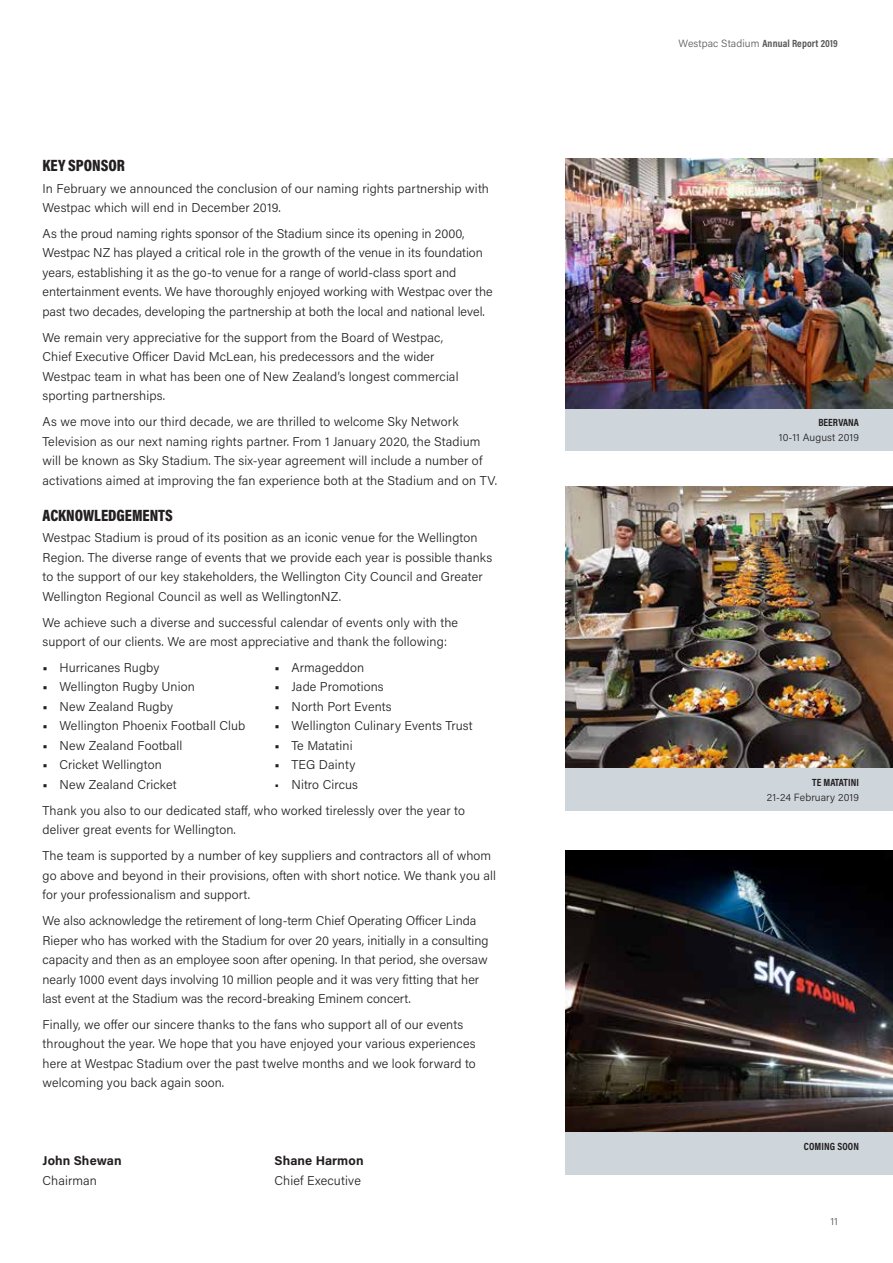
<style>
.page{position:relative;width:893px;height:1263px;background:#fff}
.page>*{position:absolute;margin:0;border:0;box-sizing:border-box;transform-origin:0 0}
.t1{font:900 16.5px "Acumin Pro Cond";color:#231f20}
.t2{font:300 12.75px/19.5px "Acumin Pro";letter-spacing:.01em;color:#231f20}
.t3{font:700 12.75px "Acumin Pro";letter-spacing:.01em;color:#231f20}
.t4{font:300 10.5px "Acumin Pro";letter-spacing:.01em;color:#231f20}
.t5{font:700 10.5px "Acumin Pro Cond";letter-spacing:.01em;color:#58595b}
.t6{font:700 10.5px "Acumin Pro Cond";letter-spacing:.01em;color:#231f20}
.t7{font:300 10.5px "Acumin Pro";color:#58595b}
.s1{font-weight:700}
.s2{font-weight:400}
.s3{font-family:"Acumin Pro";font-weight:300}
</style>
<div class="page">
<img style="left:566px;top:850px;width:327px;height:282px">
<div style="left:566px;top:1132px;width:327px;height:43px;background:#ced6dc"></div>
<img style="left:566px;top:486px;width:327px;height:283px">
<div style="left:566px;top:769px;width:327px;height:42px;background:#ced6dc"></div>
<div style="left:566px;top:409px;width:327px;height:42px;background:#ced6dc"></div>
<img style="left:566px;top:159px;width:327px;height:250px">
<p class="t1" style="left:43px;top:154px;width:84px">KEY SPONSOR</p>
<p class="t2" style="left:43px;top:178px;width:448px">In February we announced the conclusion of our naming rights partnership with<br>Westpac which will end in December 2019.</p>
<p class="t2" style="left:43px;top:223px;width:452px">As the proud naming rights sponsor of the Stadium since its opening in 2000, Westpac NZ has played a critical role in the growth of the venue in its foundation years, establishing it as the go-to venue for a range of world-class sport and entertainment events. We have thoroughly enjoyed working with Westpac over the past two decades, developing the partnership at both the local and national level.</p>
<p class="t2" style="left:43px;top:327px;width:417px">We remain very appreciative for the support from the Board of Westpac, Chief Executive Officer David McLean, his predecessors and the wider Westpac team in what has been one of New Zealand’s longest commercial sporting partnerships.</p>
<p class="t2" style="left:43px;top:411px;width:456px">As we move into our third decade, we are thrilled to welcome Sky Network Television as our next naming rights partner. From 1 January 2020, the Stadium will be known as Sky Stadium. The six-year agreement will include a number of activations aimed at improving the fan experience both at the Stadium and on TV.</p>
<p class="t1" style="left:43px;top:504px;width:132px">ACKNOWLEDGEMENTS</p>
<p class="t2" style="left:43px;top:527px;width:451px">Westpac Stadium is proud of its position as an iconic venue for the Wellington Region. The diverse range of events that we provide each year is possible thanks to the support of our key stakeholders, the Wellington City Council and Greater Wellington Regional Council as well as WellingtonNZ.</p>
<p class="t2" style="left:43px;top:612px;width:417px">We achieve such a diverse and successful calendar of events only with the support of our clients. We are most appreciative and thank the following:</p>
<p class="t2" style="left:43px;top:657px;width:118px"><span class="s1">•</span> Hurricanes Rugby</p>
<p class="t2" style="left:43px;top:677px;width:154px"><span class="s1">•</span> Wellington Rugby Union</p>
<p class="t2" style="left:43px;top:696px;width:132px"><span class="s1">•</span> New Zealand Rugby</p>
<p class="t2" style="left:43px;top:716px;width:204px"><span class="s1">•</span> Wellington Phoenix Football Club</p>
<p class="t2" style="left:43px;top:735px;width:141px"><span class="s1">•</span> New Zealand Football</p>
<p class="t2" style="left:43px;top:755px;width:121px"><span class="s1">•</span> Cricket Wellington</p>
<p class="t2" style="left:43px;top:774px;width:136px"><span class="s1">•</span> New Zealand Cricket</p>
<p class="t2" style="left:275px;top:657px;width:91px"><span class="s1">•</span> Armageddon</p>
<p class="t2" style="left:275px;top:677px;width:111px"><span class="s1">•</span> Jade Promotions</p>
<p class="t2" style="left:275px;top:696px;width:119px"><span class="s1">•</span> North Port Events</p>
<p class="t2" style="left:275px;top:716px;width:200px"><span class="s1">•</span> Wellington Culinary Events Trust</p>
<p class="t2" style="left:275px;top:735px;width:80px"><span class="s1">•</span> Te Matatini</p>
<p class="t2" style="left:275px;top:755px;width:82px"><span class="s1">•</span> TEG Dainty</p>
<p class="t2" style="left:43px;top:771px;width:424px;line-height:26px;text-indent:232px"><span class="s2">•</span> Nitro Circus<br>Thank you also to our dedicated staff, who worked tirelessly over the year to</p>
<p class="t2" style="left:43px;top:816px;width:450px;line-height:26px">deliver great events for Wellington.<br>The team is supported by a number of key suppliers and contractors all of whom</p>
<p class="t2" style="left:43px;top:865px;width:455px">go above and beyond in their provisions, often with short notice. We thank you all for your professionalism and support.</p>
<p class="t2" style="left:43px;top:910px;width:448px">We also acknowledge the retirement of long-term Chief Operating Officer Linda Rieper who has worked with the Stadium for over 20 years, initially in a consulting capacity and then as an employee soon after opening. In that period, she oversaw nearly 1000 event days involving 10 million people and it was very fitting that her last event at the Stadium was the record-breaking Eminem concert.</p>
<p class="t2" style="left:43px;top:1014px;width:435px">Finally, we offer our sincere thanks to the fans who support all of our events throughout the year. We hope that you have enjoyed your various experiences here at Westpac Stadium over the past twelve months and we look forward to welcoming you back again soon.</p>
<p class="t3" style="left:43px;top:1152px;width:81px">John Shewan</p>
<p class="t2" style="left:43px;top:1170px;width:56px">Chairman</p>
<p class="t3" style="left:275px;top:1152px;width:91px">Shane Harmon</p>
<p class="t2" style="left:275px;top:1170px;width:88px">Chief Executive</p>
<p class="t5" style="left:679px;top:36px;width:161px"><span class="s3">Westpac Stadium</span> Annual Report 2019</p>
<p class="t6" style="left:818px;top:416px;width:42px">BEERVANA</p>
<p class="t4" style="left:779px;top:430px;width:82px">10-11 August 2019</p>
<p class="t6" style="left:812px;top:776px;width:48px">TE MATATINI</p>
<p class="t4" style="left:767px;top:790px;width:94px">21-24 February 2019</p>
<p class="t6" style="left:804px;top:1140px;width:56px">COMING SOON</p>
<p class="t7" style="left:830px;top:1214px;width:9px">11</p>
</div>
